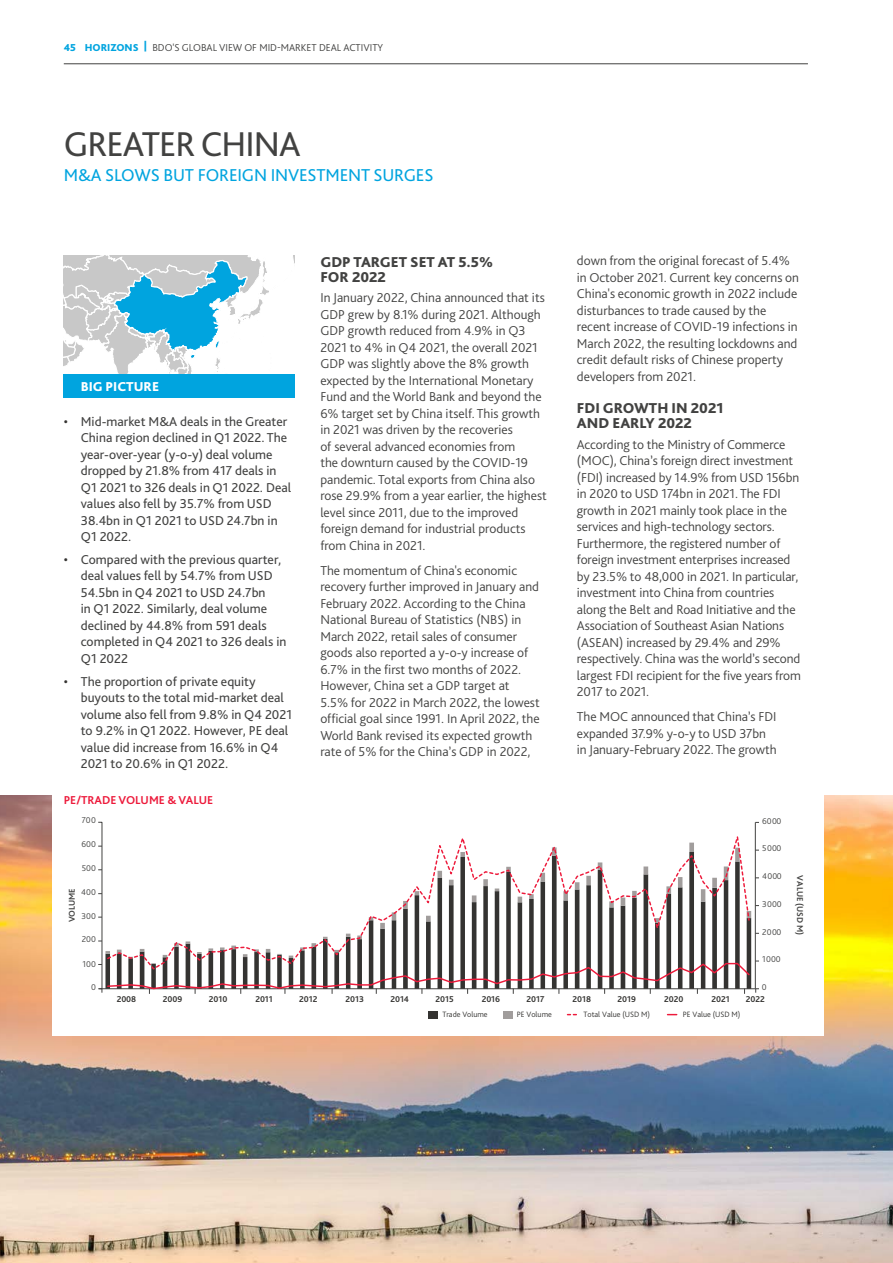
<style>
.page{position:relative;width:893px;height:1263px;background:#fff}
.page>*{position:absolute;margin:0;border:0;box-sizing:border-box;transform-origin:0 0}
.t1{font:36px "Bliss Pro";letter-spacing:-.025em;color:#424241}
.t2{font:18px "Bliss Pro";letter-spacing:-.01em;color:#00a4df}
.t3{font:800 15px/15px "Bliss Pro";color:#424241}
.t4{font:300 13.5px/16.5px "Bliss Pro";color:#424241}
.t5{font:13.5px/16.5px "Bliss Pro";color:#424241}
.t6{font:800 13.5px "Bliss Pro";color:#fff}
.t7{font:700 12px "Bliss Pro";color:#ed1a3b}
.t8{font:300 10.5px "Bliss Pro";color:#424241}
.t9{font:700 8.85px "Bliss Pro";color:#343331}
.t10{font:300 8.85px "Bliss Pro";color:#424241}
.t11{font:700 8.85px "Bliss Pro";color:#424241}
.t12{font:300 8.1px "Bliss Pro";color:#343331}
.s1{font-weight:800;color:#00a4df}
.s2{color:#343331}
</style>
<div class="page">
<img style="left:0;top:795px;width:893px;height:468px">
<svg style="left:64px;top:255px;width:231px;height:119px"></svg>
<div style="left:52px;top:724px;width:772px;height:311px;background:#fff"></div>
<div style="left:64px;top:374px;width:231px;height:24px;background:#00a4df"></div>
<div style="left:428px;top:1011px;width:10px;height:7px;background:#343331"></div>
<div style="left:503px;top:1011px;width:9px;height:7px;background:#a19d9c"></div>
<hr style="left:755px;top:822px;width:1px;height:167px;background:#424241">
<svg style="left:106px;top:836px;width:645px;height:125px"></svg>
<svg style="left:98px;top:961px;width:661px;height:33px"></svg>
<hr style="left:64px;top:63px;width:744px;height:1px;background:#424241">
<p class="t8" style="left:64px;top:40px;width:321px"><span class="s1">45 HORIZONS |</span> BDO'S GLOBAL VIEW OF MID-MARKET DEAL ACTIVITY</p>
<h1 class="t1" style="left:64px;top:122px;width:239px">GREATER CHINA</h1>
<h2 class="t2" style="left:64px;top:163px;width:371px">M&amp;A SLOWS BUT FOREIGN INVESTMENT SURGES</h2>
<p class="t6" style="left:81px;top:379px;width:80px">BIG PICTURE</p>
<p class="t5" style="left:81px;top:412px;width:212px;text-indent:-17px"><span class="s2">•</span> Mid-market M&amp;A deals in the Greater<br>China region declined in Q1 2022. The year-over-year (y-o-y) deal volume dropped by 21.8% from 417 deals in<br>Q1 2021 to 326 deals in Q1 2022. Deal values also fell by 35.7% from USD<br>38.4bn in Q1 2021 to USD 24.7bn in<br>Q1 2022.</p>
<p class="t5" style="left:81px;top:551px;width:207px;text-indent:-17px"><span class="s2">•</span> Compared with the previous quarter, deal values fell by 54.7% from USD<br>54.5bn in Q4 2021 to USD 24.7bn<br>in Q1 2022. Similarly, deal volume declined by 44.8% from 591 deals completed in Q4 2021 to 326 deals in<br>Q1 2022</p>
<p class="t5" style="left:81px;top:673px;width:213px;text-indent:-17px"><span class="s2">•</span> The proportion of private equity buyouts to the total mid-market deal volume also fell from 9.8% in Q4 2021 to 9.2% in Q1 2022. However, PE deal value did increase from 16.6% in Q4<br>2021 to 20.6% in Q1 2022.</p>
<p class="t7" style="left:64px;top:793px;width:151px">PE/TRADE VOLUME &amp; VALUE</p>
<p class="t10" style="left:82px;top:815px;width:16px">700</p>
<p class="t10" style="left:81px;top:839px;width:16px">600</p>
<p class="t10" style="left:82px;top:862px;width:16px">500</p>
<p class="t11" style="left:66px;top:922px;width:36px;rotate:-90deg">VOLUME</p>
<p class="t10" style="left:81px;top:886px;width:16px">400</p>
<p class="t10" style="left:82px;top:910px;width:16px">300</p>
<p class="t10" style="left:82px;top:934px;width:16px">200</p>
<p class="t10" style="left:83px;top:958px;width:15px">100</p>
<p class="t10" style="left:91px;top:981px;width:6px">0</p>
<p class="t3" style="left:320px;top:254px;width:174px">GDP TARGET SET AT 5.5%<br>FOR 2022</p>
<p class="t4" style="left:320px;top:289px;width:228px">In January 2022, China announced that its GDP grew by 8.1% during 2021. Although GDP growth reduced from 4.9% in Q3<br>2021 to 4% in Q4 2021, the overall 2021<br>GDP was slightly above the 8% growth expected by the International Monetary Fund and the World Bank and beyond the 6% target set by China itself. This growth in 2021 was driven by the recoveries<br>of several advanced economies from<br>the downturn caused by the COVID-19 pandemic. Total exports from China also rose 29.9% from a year earlier, the highest level since 2011, due to the improved foreign demand for industrial products from China in 2021.</p>
<p class="t4" style="left:320px;top:562px;width:221px">The momentum of China's economic recovery further improved in January and February 2022. According to the China National Bureau of Statistics (NBS) in March 2022, retail sales of consumer goods also reported a y-o-y increase of 6.7% in the first two months of 2022.<br>However, China set a GDP target at 5.5% for 2022 in March 2022, the lowest official goal since 1991. In April 2022, the World Bank revised its expected growth rate of 5% for the China’s GDP in 2022,</p>
<p class="t4" style="left:577px;top:252px;width:224px">down from the original forecast of 5.4% in October 2021. Current key concerns on China's economic growth in 2022 include disturbances to trade caused by the recent increase of COVID-19 infections in March 2022, the resulting lockdowns and credit default risks of Chinese property developers from 2021.</p>
<p class="t3" style="left:577px;top:400px;width:148px">FDI GROWTH IN 2021<br>AND EARLY 2022</p>
<p class="t4" style="left:577px;top:436px;width:225px">According to the Ministry of Commerce (MOC), China’s foreign direct investment (FDI) increased by 14.9% from USD 156bn in 2020 to USD 174bn in 2021. The FDI growth in 2021 mainly took place in the services and high-technology sectors.<br>Furthermore, the registered number of foreign investment enterprises increased by 23.5% to 48,000 in 2021. In particular, investment into China from countries along the Belt and Road Initiative and the Association of Southeast Asian Nations (ASEAN) increased by 29.4% and 29% respectively. China was the world’s second largest FDI recipient for the five years from 2017 to 2021.</p>
<p class="t4" style="left:577px;top:708px;width:201px">The MOC announced that China’s FDI expanded 37.9% y-o-y to USD 37bn in January-February 2022. The growth</p>
<p class="t10" style="left:762px;top:815px;width:21px">6000</p>
<p class="t10" style="left:762px;top:843px;width:21px">5000</p>
<p class="t10" style="left:762px;top:871px;width:21px">4000</p>
<p class="t10" style="left:762px;top:898px;width:21px">3000</p>
<p class="t10" style="left:762px;top:926px;width:21px">2000</p>
<p class="t10" style="left:762px;top:954px;width:20px">1000</p>
<p class="t10" style="left:762px;top:981px;width:6px">0</p>
<p class="t11" style="left:806px;top:875px;width:62px;rotate:90deg">VALUE (USD M)</p>
<p class="t9" style="left:117px;top:994px;width:21px">2008</p>
<p class="t9" style="left:163px;top:994px;width:21px">2009</p>
<p class="t9" style="left:209px;top:994px;width:20px">2010</p>
<p class="t9" style="left:255px;top:994px;width:19px">2011</p>
<p class="t9" style="left:299px;top:994px;width:20px">2012</p>
<p class="t9" style="left:345px;top:994px;width:20px">2013</p>
<p class="t9" style="left:390px;top:994px;width:20px">2014</p>
<p class="t9" style="left:436px;top:994px;width:20px">2015</p>
<p class="t9" style="left:482px;top:994px;width:20px">2016</p>
<p class="t9" style="left:527px;top:994px;width:19px">2017</p>
<p class="t9" style="left:572px;top:994px;width:20px">2018</p>
<p class="t9" style="left:618px;top:994px;width:20px">2019</p>
<p class="t9" style="left:664px;top:994px;width:21px">2020</p>
<p class="t9" style="left:711px;top:994px;width:20px">2021</p>
<p class="t9" style="left:746px;top:994px;width:21px">2022</p>
<p class="t12" style="left:442px;top:1009px;width:47px">Trade Volume</p>
<p class="t12" style="left:517px;top:1009px;width:37px">PE Volume</p>
<p class="t12" style="left:584px;top:1009px;width:68px">Total Value (USD M)</p>
<p class="t12" style="left:683px;top:1009px;width:59px">PE Value (USD M)</p>
</div>
